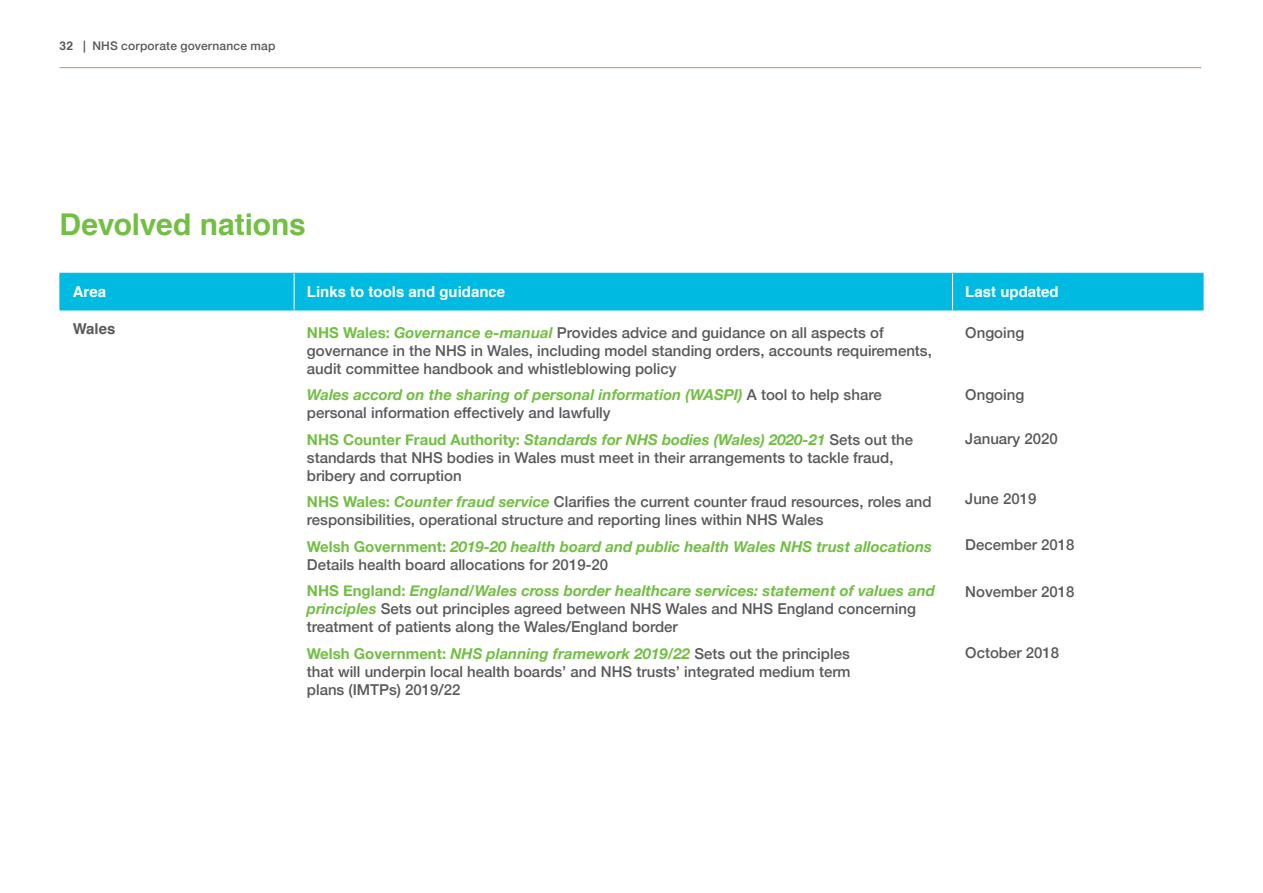
<style>
.page{position:relative;width:1263px;height:893px;background:#fff}
.page>*{position:absolute;margin:0;border:0;box-sizing:border-box;transform-origin:0 0}
.t1{font:700 30px "Helvetica";letter-spacing:-.005em;color:#72bf44}
.t2{font:500 15px/18px "Helvetica Neue";color:#58595b}
.t3{font:italic 700 15px/18px "Helvetica Neue";color:#72bf44}
.t4{font:700 15px "Helvetica";color:#fff}
.t5{font:700 15px "Helvetica";color:#58595b}
.t6{font:500 12px "Helvetica Neue";letter-spacing:.015em;color:#58595b}
.s1{font-family:"Helvetica";font-weight:700}
.s2{font-weight:700;color:#72bf44}
.s3{font-weight:700;font-style:italic;color:#72bf44}
.s4{font-style:normal}
.s5{font-weight:500;font-style:normal;color:#58595b}
</style>
<div class="page">
<hr style="left:60px;top:67px;width:1141px;height:1px;background:#72bf44">
<div style="left:61px;top:274px;width:1142px;height:36px;background:#00bae2"></div>
<hr style="left:60px;top:273px;width:234px;height:1px;background:#00bae2">
<hr style="left:60px;top:274px;width:1px;height:36px;background:#00bae2">
<hr style="left:294px;top:273px;width:658px;height:1px;background:#00bae2">
<hr style="left:952px;top:273px;width:251px;height:1px;background:#00bae2">
<hr style="left:1203px;top:274px;width:1px;height:36px;background:#00bae2">
<hr style="left:60px;top:310px;width:234px;height:1px;background:#00bae2">
<hr style="left:294px;top:310px;width:658px;height:1px;background:#00bae2">
<hr style="left:952px;top:310px;width:251px;height:1px;background:#00bae2">
<hr style="left:294px;top:274px;width:1px;height:36px;background:#fff">
<hr style="left:952px;top:274px;width:1px;height:36px;background:#fff">
<p class="t6" style="left:60px;top:36px;width:217px"><span class="s1">32</span> | NHS corporate governance map</p>
<h1 class="t1" style="left:60px;top:200px;width:248px">Devolved nations</h1>
<p class="t4" style="left:73px;top:280px;width:35px">Area</p>
<p class="t4" style="left:307px;top:280px;width:200px">Links to tools and guidance</p>
<p class="t4" style="left:965px;top:280px;width:95px">Last updated</p>
<p class="t5" style="left:73px;top:317px;width:44px">Wales</p>
<p class="t2" style="left:307px;top:322px;width:626px"><span class="s2">NHS Wales:</span> <span class="s3">Governance e-manual</span> Provides advice and guidance on all aspects of governance in the NHS in Wales, including model standing orders, accounts requirements, audit committee handbook and whistleblowing policy</p>
<p class="t2" style="left:307px;top:385px;width:576px"><span class="s3">Wales accord on the sharing of personal information (WASPI)</span> A tool to help share personal information effectively and lawfully</p>
<p class="t2" style="left:307px;top:429px;width:608px"><span class="s2">NHS Counter Fraud Authority:</span> <span class="s3">Standards for NHS bodies (Wales) 2020-21</span> Sets out the standards that NHS bodies in Wales must meet in their arrangements to tackle fraud, bribery and corruption</p>
<p class="t2" style="left:307px;top:492px;width:626px"><span class="s2">NHS Wales:</span> <span class="s3">Counter fraud service</span> Clarifies the current counter fraud resources, roles and responsibilities, operational structure and reporting lines within NHS Wales</p>
<p class="t3" style="left:307px;top:538px;width:627px"><span class="s4">Welsh Government:</span> 2019-20 health board and public health Wales NHS trust allocations<br><span class="s5">Details health board allocations for 2019-20</span></p>
<p class="t2" style="left:307px;top:581px;width:630px"><span class="s2">NHS England:</span> <span class="s3">England/Wales cross border healthcare services: statement of values and principles</span> Sets out principles agreed between NHS Wales and NHS England concerning treatment of patients along the Wales/England border</p>
<p class="t2" style="left:307px;top:643px;width:545px;text-align:justify"><span class="s2">Welsh Government:</span> <span class="s3">NHS planning framework 2019/22</span> Sets out the principles that will underpin local health boards’ and NHS trusts’ integrated medium term plans (IMTPs) 2019/22</p>
<p class="t2" style="left:965px;top:322px;width:60px">Ongoing</p>
<p class="t2" style="left:965px;top:384px;width:60px">Ongoing</p>
<p class="t2" style="left:965px;top:428px;width:94px">January 2020</p>
<p class="t2" style="left:965px;top:489px;width:73px">June 2019</p>
<p class="t2" style="left:965px;top:534px;width:111px">December 2018</p>
<p class="t2" style="left:965px;top:581px;width:111px">November 2018</p>
<p class="t2" style="left:965px;top:643px;width:95px">October 2018</p>
</div>
